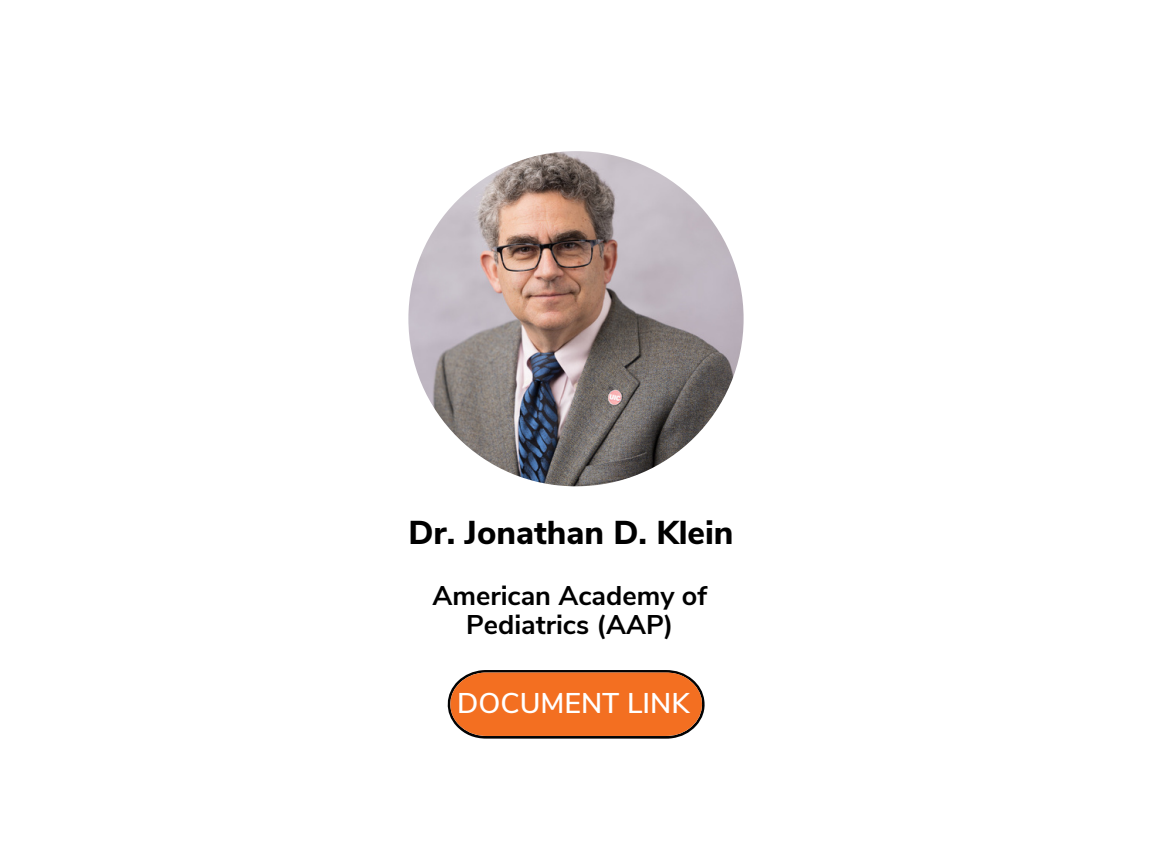
<style>
.page{position:relative;width:1152px;height:864px;background:#fff}
.page>*{position:absolute;margin:0;border:0;box-sizing:border-box;transform-origin:0 0}
.t1{font:800 33px "Nunito Sans";color:#000}
.t2{font:600 28.5px "Nunito Sans";color:#fff}
.t3{font:700 27px/29.2px "Nunito Sans";color:#000;text-align:center}
</style>
<div class="page">
<img style="left:408px;top:151px;width:336px;height:335px;border-radius:50%">
<svg style="left:447px;top:670px;width:258px;height:69px;background:#e07130"></svg>
<p class="t1" style="left:408px;top:511px;width:327px">Dr. Jonathan D. Klein</p>
<p class="t3" style="left:432px;top:581px;width:276px">American Academy of<br>Pediatrics (AAP)</p>
<p class="t2" style="left:457px;top:685px;width:234px">DOCUMENT LINK</p>
</div>
